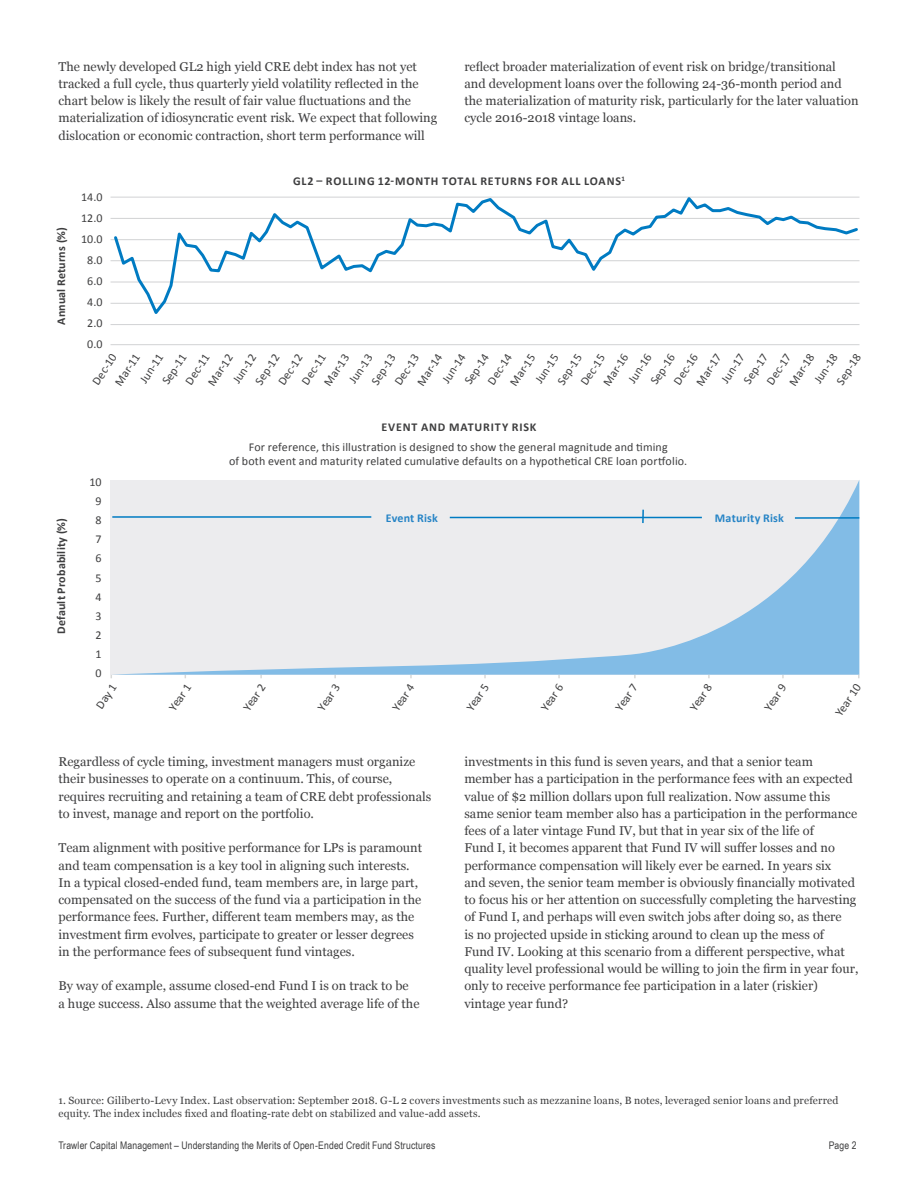
<style>
.page{position:relative;width:918px;height:1188px;background:#fff}
.page>*{position:absolute;margin:0;border:0;box-sizing:border-box;transform-origin:0 0}
.t1{font:12.75px/17.2px "Georgia";color:#3e3e3f}
.t2{font:12px/19.2px "Calibri";letter-spacing:.01em;color:#3e3e3f;text-align:center}
.t3{font:700 12px "Calibri";letter-spacing:.065em;color:#3e3e3f}
.t4{font:700 12px "Calibri";letter-spacing:.015em;color:#3e3e3f}
.t5{font:700 12px "Calibri";letter-spacing:.015em;color:#2684c6}
.t6{font:700 12px "Calibri";letter-spacing:.01em;color:#3e3e3f}
.t7{font:10.5px/12.6px "Georgia";letter-spacing:.015em;color:#3e3e3f}
.t8{font:10.5px "Arial Narrow";letter-spacing:.015em;color:#3e3e3f}
</style>
<div class="page">
<hr style="left:111px;top:197px;width:748px;height:1px;background:#d1d2d4">
<hr style="left:111px;top:218px;width:748px;height:1px;background:#d1d2d4">
<hr style="left:111px;top:239px;width:748px;height:1px;background:#d1d2d4">
<hr style="left:111px;top:260px;width:748px;height:1px;background:#d1d2d4">
<hr style="left:111px;top:282px;width:748px;height:1px;background:#d1d2d4">
<hr style="left:111px;top:303px;width:748px;height:1px;background:#d1d2d4">
<hr style="left:111px;top:324px;width:748px;height:1px;background:#d1d2d4">
<hr style="left:111px;top:344px;width:748px;height:1px;background:#d1d2d4">
<svg style="left:112px;top:196px;width:748px;height:118px"></svg>
<svg style="left:111px;top:480px;width:748px;height:195px;background:#dbe4ec"></svg>
<hr style="left:796px;top:517px;width:63px;height:2px;background:#007bc2">
<p class="t1" style="left:58px;top:57px;width:380px">The newly developed GL2 high yield CRE debt index has not yet tracked a full cycle, thus quarterly yield volatility reflected in the chart below is likely the result of fair value fluctuations and the materialization of idiosyncratic event risk. We expect that following dislocation or economic contraction, short term performance will</p>
<p class="t1" style="left:464px;top:57px;width:396px">reflect broader materialization of event risk on bridge/transitional and development loans over the following 24-36-month period and the materialization of maturity risk, particularly for the later valuation cycle 2016-2018 vintage loans.</p>
<p class="t6" style="left:54px;top:325px;width:99px;rotate:-90deg">Annual Returns (%)</p>
<p class="t2" style="left:81px;top:187px;width:23px;line-height:21px">14.0<br>12.0<br>10.0<br>8.0<br>6.0<br>4.0<br>2.0<br>0.0</p>
<p class="t3" style="left:293px;top:173px;width:333px">GL2 – ROLLING 12-MONTH TOTAL RETURNS FOR ALL LOANS<sup>1</sup></p>
<p class="t2" style="left:319px;top:379px;width:37px;rotate:-56deg">Mar-13</p>
<p class="t2" style="left:344px;top:377px;width:34px;rotate:-56deg">Jun-13</p>
<p class="t2" style="left:366px;top:378px;width:36px;rotate:-56deg">Sep-13</p>
<p class="t2" style="left:389px;top:378px;width:36px;rotate:-56deg">Dec-13</p>
<p class="t2" style="left:412px;top:379px;width:37px;rotate:-56deg">Mar-14</p>
<p class="t2" style="left:437px;top:376px;width:34px;rotate:-56deg">Jun-14</p>
<p class="t2" style="left:459px;top:378px;width:35px;rotate:-56deg">Sep-14</p>
<p class="t2" style="left:482px;top:378px;width:36px;rotate:-56deg">Dec-14</p>
<p class="t2" style="left:87px;top:378px;width:36px;rotate:-56deg">Dec-10</p>
<p class="t2" style="left:505px;top:379px;width:37px;rotate:-56deg">Mar-15</p>
<p class="t2" style="left:530px;top:377px;width:34px;rotate:-56deg">Jun-15</p>
<p class="t2" style="left:552px;top:378px;width:36px;rotate:-56deg">Sep-15</p>
<p class="t2" style="left:575px;top:378px;width:36px;rotate:-56deg">Dec-15</p>
<p class="t2" style="left:598px;top:379px;width:37px;rotate:-56deg">Mar-16</p>
<p class="t2" style="left:623px;top:376px;width:34px;rotate:-56deg">Jun-16</p>
<p class="t2" style="left:645px;top:378px;width:35px;rotate:-56deg">Sep-16</p>
<p class="t2" style="left:668px;top:378px;width:36px;rotate:-56deg">Dec-16</p>
<p class="t2" style="left:691px;top:379px;width:37px;rotate:-56deg">Mar-17</p>
<p class="t2" style="left:716px;top:376px;width:34px;rotate:-56deg">Jun-17</p>
<p class="t2" style="left:738px;top:378px;width:35px;rotate:-56deg">Sep-17</p>
<p class="t2" style="left:761px;top:378px;width:36px;rotate:-56deg">Dec-17</p>
<p class="t2" style="left:784px;top:379px;width:37px;rotate:-56deg">Mar-18</p>
<p class="t2" style="left:809px;top:377px;width:34px;rotate:-56deg">Jun-18</p>
<p class="t2" style="left:831px;top:378px;width:36px;rotate:-56deg">Sep-18</p>
<p class="t2" style="left:202px;top:379px;width:37px;rotate:-56deg">Mar-12</p>
<p class="t2" style="left:228px;top:377px;width:34px;rotate:-56deg">Jun-12</p>
<p class="t2" style="left:250px;top:378px;width:36px;rotate:-56deg">Sep-12</p>
<p class="t2" style="left:273px;top:378px;width:36px;rotate:-56deg">Dec-12</p>
<p class="t2" style="left:296px;top:378px;width:36px;rotate:-56deg">Dec-11</p>
<p class="t2" style="left:110px;top:379px;width:37px;rotate:-56deg">Mar-11</p>
<p class="t2" style="left:135px;top:376px;width:34px;rotate:-56deg">Jun-11</p>
<p class="t2" style="left:157px;top:378px;width:35px;rotate:-56deg">Sep-11</p>
<p class="t2" style="left:180px;top:378px;width:36px;rotate:-56deg">Dec-11</p>
<p class="t4" style="left:54px;top:634px;width:117px;rotate:-90deg">Default Probability (%)</p>
<p class="t3" style="left:381px;top:420px;width:157px">EVENT AND MATURITY RISK</p>
<p class="t2" style="left:90px;top:472px;width:14px">10<br>9<br>8<br>7<br>6<br>5<br>4<br>3<br>2<br>1<br>0</p>
<p class="t2" style="left:229px;top:440px;width:460px;line-height:14.4px">For reference, this illustration is designed to show the general magnitude and timing<br>of both event and maturity related cumulative defaults on a hypothetical CRE loan portfolio.</p>
<p class="t5" style="left:386px;top:510px;width:53px">Event Risk</p>
<p class="t5" style="left:715px;top:510px;width:70px">Maturity Risk</p>
<p class="t2" style="left:91px;top:702px;width:29px;rotate:-56deg">Day 1</p>
<p class="t2" style="left:164px;top:704px;width:32px;rotate:-56deg">Year 1</p>
<p class="t2" style="left:238px;top:704px;width:32px;rotate:-56deg">Year 2</p>
<p class="t2" style="left:312px;top:704px;width:32px;rotate:-56deg">Year 3</p>
<p class="t2" style="left:387px;top:704px;width:32px;rotate:-56deg">Year 4</p>
<p class="t2" style="left:461px;top:704px;width:32px;rotate:-56deg">Year 5</p>
<p class="t2" style="left:536px;top:704px;width:32px;rotate:-56deg">Year 6</p>
<p class="t2" style="left:610px;top:704px;width:32px;rotate:-56deg">Year 7</p>
<p class="t2" style="left:684px;top:704px;width:32px;rotate:-56deg">Year 8</p>
<p class="t2" style="left:759px;top:704px;width:32px;rotate:-56deg">Year 9</p>
<p class="t2" style="left:830px;top:709px;width:38px;rotate:-56deg">Year 10</p>
<p class="t1" style="left:58px;top:753px;width:374px">Regardless of cycle timing, investment managers must organize their businesses to operate on a continuum. This, of course, requires recruiting and retaining a team of CRE debt professionals to invest, manage and report on the portfolio.</p>
<p class="t1" style="left:58px;top:839px;width:365px">Team alignment with positive performance for LPs is paramount and team compensation is a key tool in aligning such interests.<br>In a typical closed-ended fund, team members are, in large part, compensated on the success of the fund via a participation in the performance fees. Further, different team members may, as the investment firm evolves, participate to greater or lesser degrees in the performance fees of subsequent fund vintages.</p>
<p class="t1" style="left:58px;top:977px;width:363px">By way of example, assume closed-end Fund I is on track to be<br>a huge success. Also assume that the weighted average life of the</p>
<p class="t1" style="left:464px;top:753px;width:396px">investments in this fund is seven years, and that a senior team member has a participation in the performance fees with an expected value of $2 million dollars upon full realization. Now assume this same senior team member also has a participation in the performance fees of a later vintage Fund IV, but that in year six of the life of<br>Fund I, it becomes apparent that Fund IV will suffer losses and no performance compensation will likely ever be earned. In years six<br>and seven, the senior team member is obviously financially motivated to focus his or her attention on successfully completing the harvesting of Fund I, and perhaps will even switch jobs after doing so, as there<br>is no projected upside in sticking around to clean up the mess of<br>Fund IV. Looking at this scenario from a different perspective, what quality level professional would be willing to join the firm in year four, only to receive performance fee participation in a later (riskier) vintage year fund?</p>
<p class="t7" style="left:58px;top:1094px;width:782px">1. Source: Giliberto-Levy Index. Last observation: September 2018. G-L 2 covers investments such as mezzanine loans, B notes, leveraged senior loans and preferred equity. The index includes fixed and floating-rate debt on stabilized and value-add assets.</p>
<p class="t8" style="left:58px;top:1137px;width:378px">Trawler Capital Management – Understanding the Merits of Open-Ended Credit Fund Structures</p>
<p class="t8" style="left:829px;top:1137px;width:29px">Page 2</p>
</div>
